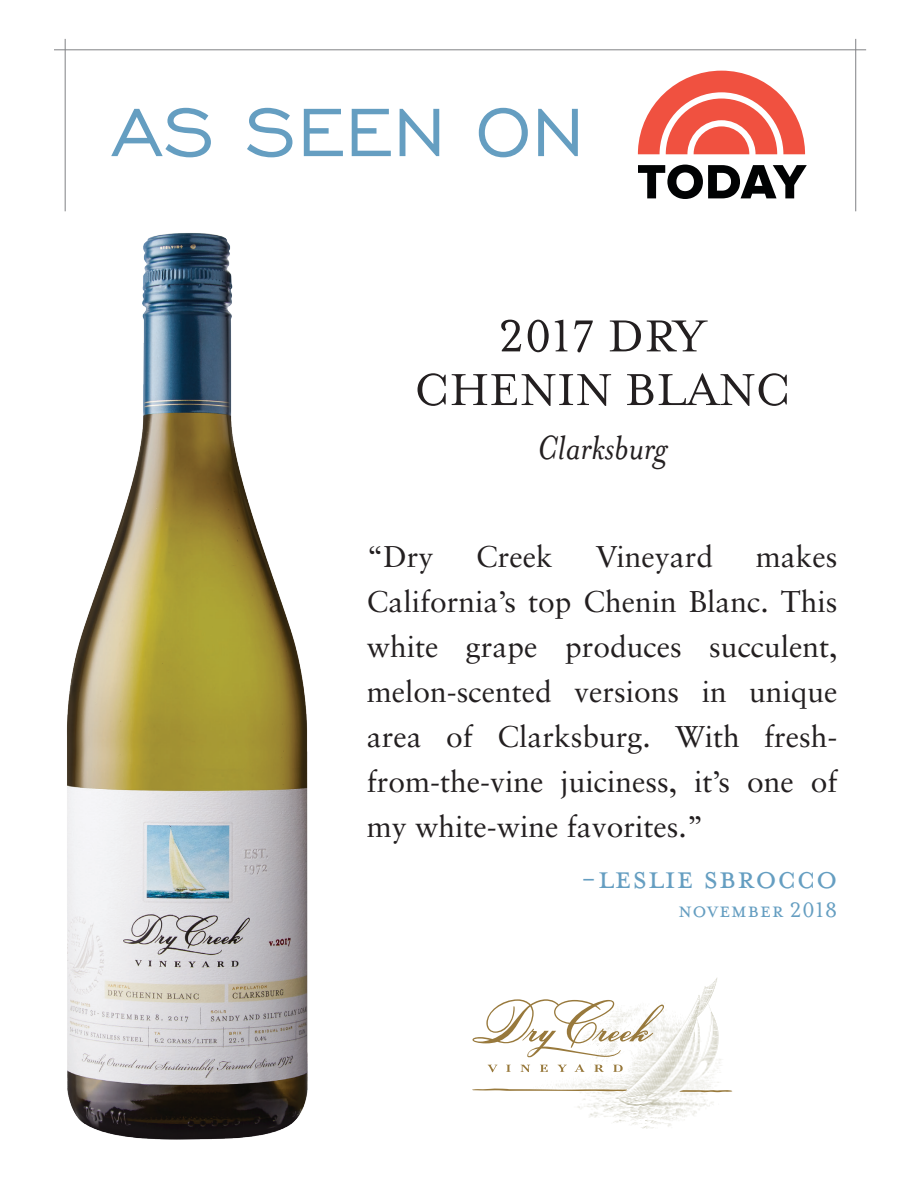
<style>
.page{position:relative;width:918px;height:1188px;background:#fff}
.page>*{position:absolute;margin:0;border:0;box-sizing:border-box;transform-origin:0 0}
.t1{font:87.75px "Engravers Gothic BT";color:#659ec1}
.t2{font:51.45px/53.7px "Mrs Eaves Small Caps";letter-spacing:.005em;color:#231f20;text-align:center}
.t3{font:italic 38.55px "Mrs Eaves";color:#231f20}
.t4{font:36px "Mrs Eaves Small Caps";letter-spacing:.02em;color:#659ec1}
.t5{font:30px/45px "Sabon";color:#231f20;text-align:justify}
.t6{font:24px "Mrs Eaves Small Caps";letter-spacing:.02em;color:#659ec1}
</style>
<div class="page">
<img style="left:64px;top:209px;width:244px;height:931px">
<img style="left:556px;top:978px;width:165px;height:151px">
<svg style="left:472px;top:999px;width:192px;height:73px"></svg>
<svg style="left:472px;top:1088px;width:155px;height:3px"></svg>
<svg style="left:679px;top:1090px;width:53px;height:2px"></svg>
<hr style="left:54px;top:49px;width:812px;height:1px;background:#808285">
<hr style="left:65px;top:39px;width:1px;height:172px;background:#808285">
<hr style="left:855px;top:39px;width:1px;height:172px;background:#808285">
<svg style="left:638px;top:165px;width:169px;height:34px"></svg>
<svg style="left:638px;top:71px;width:167px;height:83px"></svg>
<h1 class="t1" style="left:111px;top:83px;width:475px">AS SEEN ON</h1>
<h2 class="t2" style="left:414px;top:310px;width:378px">2017 DRY<br>CHENIN BLANC</h2>
<p class="t3" style="left:537px;top:426px;width:131px">Clarksburg</p>
<p class="t5" style="left:367px;top:533px;width:472px;text-indent:389px">makes California’s top Chenin Blanc. This white grape produces succulent, melon-scented versions in unique area of Clarksburg. With fresh&shy;from-the-vine juiciness, it’s one of my white-wine favorites.”</p>
<p class="t4" style="left:581px;top:858px;width:258px">-leslie sbrocco</p>
<p class="t6" style="left:678px;top:897px;width:161px">november 2018</p>
<p class="t5" style="left:367px;top:533px;width:68px">“Dry</p>
<p class="t5" style="left:476px;top:533px;width:78px">Creek</p>
<p class="t5" style="left:596px;top:533px;width:119px">Vineyard</p>
</div>
